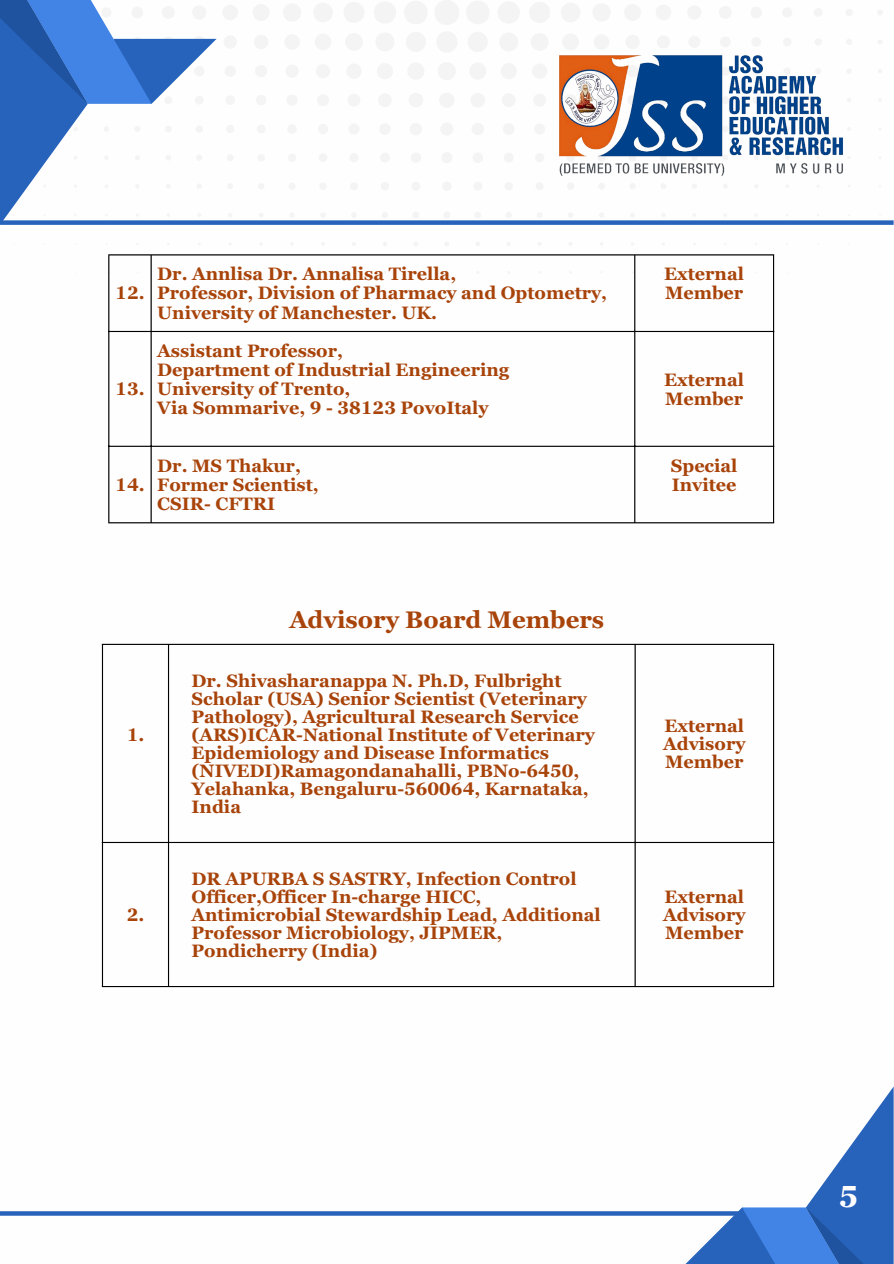
<style>
.page{position:relative;width:894px;height:1264px;background:#fff}
.page>*{position:absolute;margin:0;border:0;box-sizing:border-box;transform-origin:0 0}
.t1{font:700 30.6px "Georgia Pro";color:#fefeff}
.t2{font:700 24px "Georgia Pro";color:#a84309}
.t3{font:700 18px/18px "Georgia Pro";color:#a84309}
</style>
<div class="page">
<svg style="left:75px;top:0;width:808px;height:273px"></svg>
<svg style="left:0;top:0;width:216px;height:220px"></svg>
<svg style="left:677px;top:1087px;width:216px;height:176px"></svg>
<svg style="left:0;top:1211px;width:740px;height:4px;background:#326bbe"></svg>
<img style="left:549px;top:45px;width:303px;height:141px">
<div style="left:0;top:220px;width:893px;height:5px;background:#2763bb"></div>
<hr style="left:108px;top:255px;width:1px;height:267px;background:#000">
<hr style="left:150px;top:255px;width:2px;height:267px;background:#000">
<hr style="left:634px;top:255px;width:1px;height:267px;background:#000">
<hr style="left:772px;top:255px;width:2px;height:267px;background:#000">
<hr style="left:108px;top:254px;width:666px;height:1px;background:#000">
<hr style="left:108px;top:331px;width:666px;height:1px;background:#000">
<hr style="left:108px;top:446px;width:666px;height:1px;background:#000">
<hr style="left:108px;top:522px;width:666px;height:1px;background:#000">
<hr style="left:102px;top:645px;width:1px;height:341px;background:#000">
<hr style="left:168px;top:645px;width:1px;height:341px;background:#000">
<hr style="left:634px;top:645px;width:1px;height:341px;background:#000">
<hr style="left:772px;top:645px;width:2px;height:341px;background:#000">
<hr style="left:102px;top:644px;width:672px;height:1px;background:#000">
<hr style="left:102px;top:842px;width:672px;height:1px;background:#000">
<hr style="left:102px;top:986px;width:672px;height:1px;background:#000">
<p class="t3" style="left:115px;top:284px;width:31px">12.</p>
<p class="t3" style="left:115px;top:380px;width:31px">13.</p>
<p class="t3" style="left:157px;top:265px;width:300px">Dr. Annlisa Dr. Annalisa Tirella,</p>
<p class="t3" style="left:157px;top:283px;width:451px;line-height:19.2px">Professor, Division of Pharmacy and Optometry,<br>University of Manchester. UK.</p>
<p class="t3" style="left:157px;top:341px;width:187px">Assistant Professor,</p>
<p class="t3" style="left:157px;top:360px;width:353px">Department of Industrial Engineering</p>
<p class="t3" style="left:157px;top:380px;width:194px">University of Trento,</p>
<p class="t3" style="left:157px;top:399px;width:332px">Via Sommarive, 9 - 38123 PovoItaly</p>
<p class="t3" style="left:115px;top:475px;width:31px">14.</p>
<p class="t3" style="left:157px;top:456px;width:145px">Dr. MS Thakur,</p>
<p class="t3" style="left:157px;top:475px;width:163px">Former Scientist,</p>
<p class="t3" style="left:157px;top:494px;width:119px">CSIR- CFTRI</p>
<p class="t3" style="left:127px;top:725px;width:19px">1.</p>
<p class="t3" style="left:127px;top:905px;width:19px">2.</p>
<p class="t2" style="left:289px;top:606px;width:316px">Advisory Board Members</p>
<p class="t3" style="left:191px;top:671px;width:405px">Dr. Shivasharanappa N. Ph.D, Fulbright Scholar (USA) Senior Scientist (Veterinary Pathology), Agricultural Research Service (ARS)ICAR-National Institute of Veterinary Epidemiology and Disease Informatics (NIVEDI)Ramagondanahalli, PBNo-6450, Yelahanka, Bengaluru-560064, Karnataka, India</p>
<p class="t3" style="left:191px;top:869px;width:410px">DR APURBA S SASTRY, Infection Control Officer,Officer In-charge HICC, Antimicrobial Stewardship Lead, Additional Professor Microbiology, JIPMER, Pondicherry (India)</p>
<p class="t3" style="left:664px;top:264px;width:81px;line-height:19.2px">External<br>Member</p>
<p class="t3" style="left:664px;top:370px;width:81px;line-height:19.2px">External<br>Member</p>
<p class="t3" style="left:670px;top:456px;width:68px;line-height:19.2px">Special<br>Invitee</p>
<h1 class="t3" style="left:663px;top:716px;width:84px;text-align:justify">External Advisory Member</h1>
<p class="t3" style="left:663px;top:887px;width:84px;text-align:justify">External Advisory Member</p>
<p class="t1" style="left:838px;top:1178px;width:21px">5</p>
</div>
